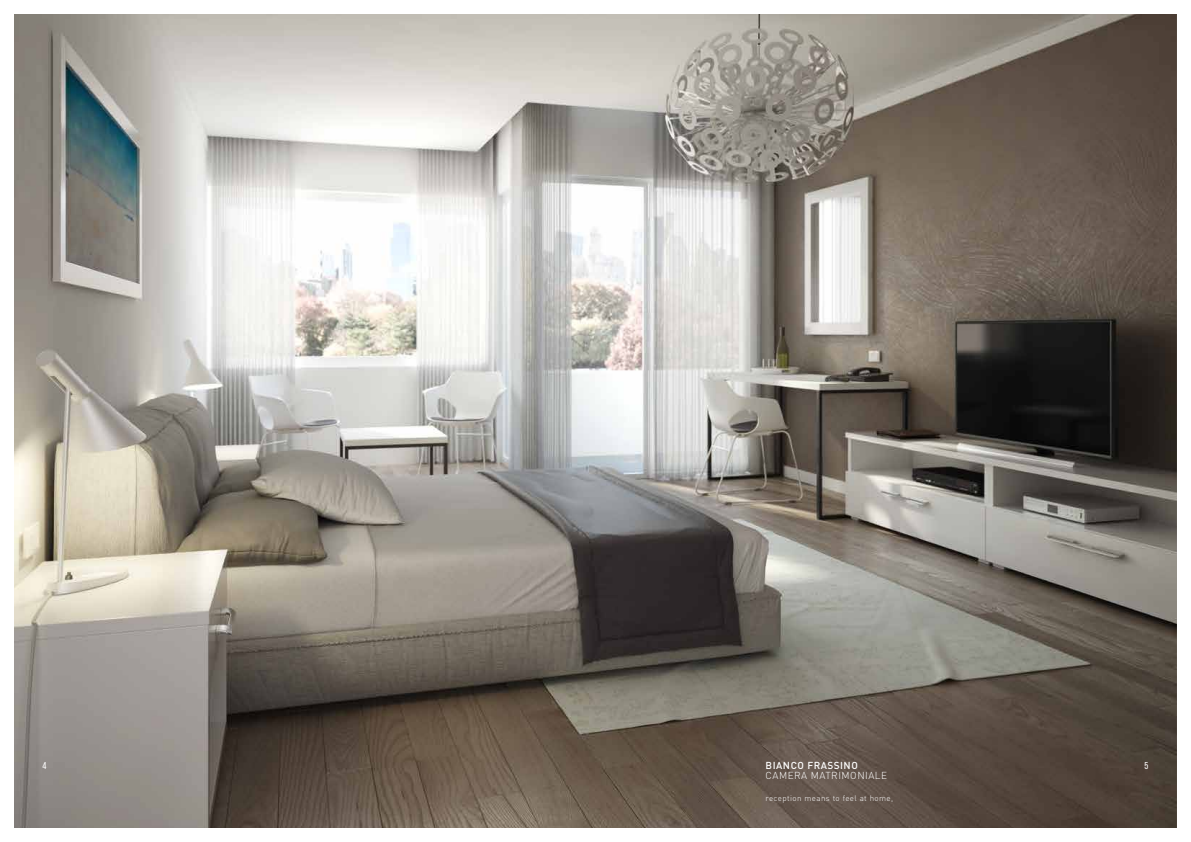
<style>
.page{position:relative;width:1191px;height:842px;background:#fff}
.page>*{position:absolute;margin:0;border:0;box-sizing:border-box;transform-origin:0 0}
.t1{font:300 10px "DIN";letter-spacing:.05em;color:#fff}
.t2{font:500 10px "DIN";letter-spacing:.05em;color:#fff}
.t3{font:10px "Bebas Neue";color:#fff}
.t4{font:300 8px "DIN";letter-spacing:.05em;color:#fff}
</style>
<div class="page">
<img style="left:14px;top:14px;width:1162px;height:814px">
<p class="t3" style="left:43px;top:760px;width:5px">4</p>
<p class="t3" style="left:1144px;top:760px;width:5px">5</p>
<p class="t2" style="left:765px;top:759px;width:94px">BIANCO FRASSINO</p>
<p class="t1" style="left:765px;top:769px;width:123px">CAMERA MATRIMONIALE</p>
<p class="t4" style="left:765px;top:794px;width:129px">reception means to feel at home,</p>
</div>
